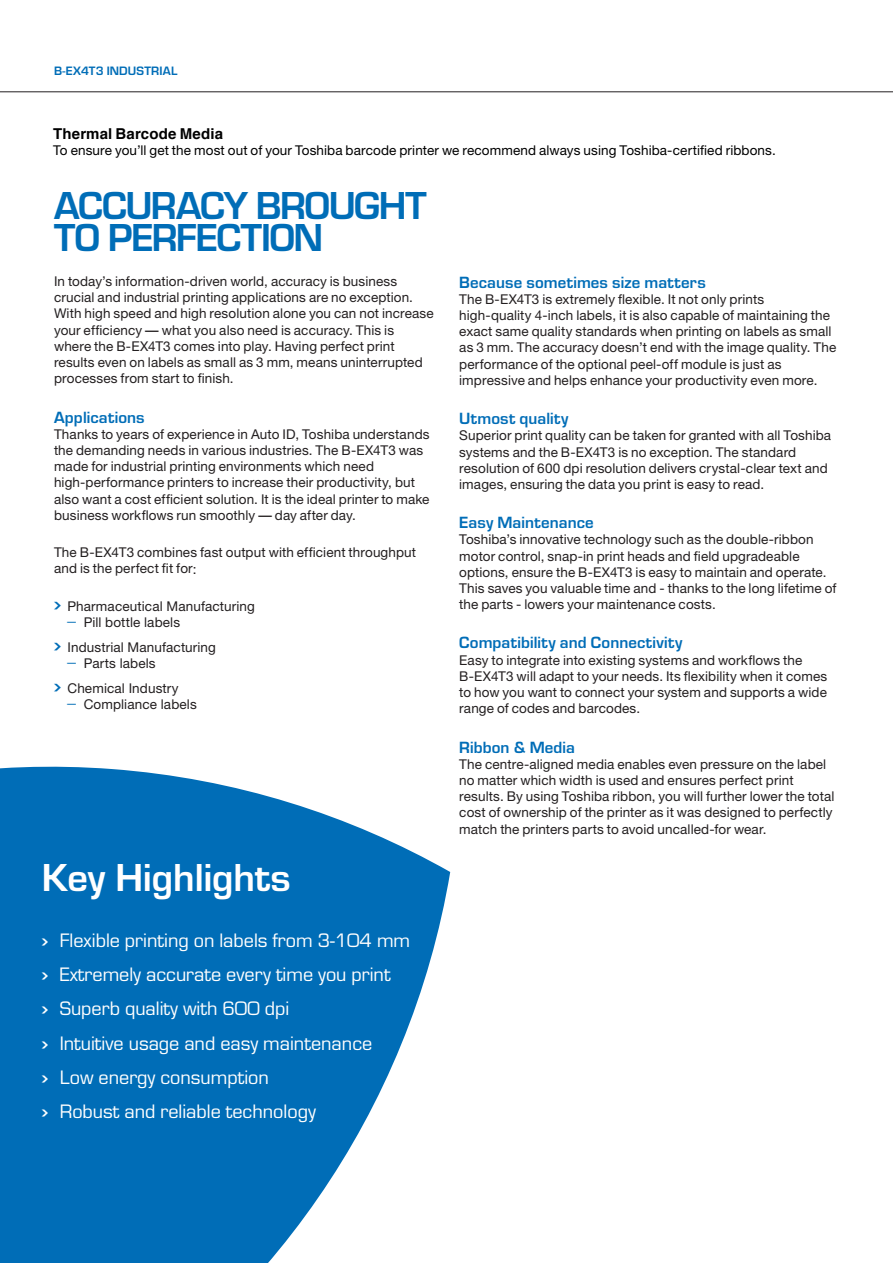
<style>
.page{position:relative;width:893px;height:1263px;background:#fff}
.page>*{position:absolute;margin:0;border:0;box-sizing:border-box;transform-origin:0 0}
.Section_title_gradie{font:600 36px/32.4px "Eurostile LT Std";letter-spacing:-.04em;color:#006db7}
.Highlight_bullets{font:600 36px "Eurostile LT Std";color:#fff}
.Highlight_bullets-2{font:18px "Eurostile LT Std";color:#fff}
.Sub_heading_level_1{font:600 15px "Eurostile LT Std";letter-spacing:.01em;color:#006db7}
.Features_bullets_tex{font:700 15px "Helvetica";letter-spacing:.01em;color:#000001}
.Main_text_BLACK{font:13.5px/16.2px "Helvetica Neue LT Std";letter-spacing:.01em;color:#231f20}
.Features_bullets_tex-2{font:13.5px "Helvetica Neue LT Pro";letter-spacing:.01em;color:#000001}
.t1{font:600 11.25px "Eurostile LT Std";letter-spacing:.01em;color:#006db7}
.s1{font-family:"Eurostile LT Std";font-weight:600}
.s2{font-family:"Chevron";font-size:19.5px;color:#006db7}
.s3{font-family:"Caslon Book BE";font-size:19.5px;color:#006db7}
.s4{font-family:"Chevron"}
</style>
<div class="page">
<hr style="left:0;top:92px;width:893px;height:1px;background:#231f20">
<svg style="left:0;top:766px;width:450px;height:497px;fill:#006db7"></svg>
<p class="t1" style="left:54px;top:64px;width:125px">B-EX4T3 INDUSTRIAL</p>
<p class="Features_bullets_tex" style="left:53px;top:124px;width:171px">Thermal Barcode Media</p>
<p class="Features_bullets_tex-2" style="left:53px;top:142px;width:724px">To ensure you’ll get the most out of your Toshiba barcode printer we recommend always using Toshiba-certified ribbons.</p>
<p class="Section_title_gradie" style="left:54px;top:189px;width:374px">ACCURACY BROUGHT<br>TO PERFECTION</p>
<p class="Main_text_BLACK" style="left:54px;top:273px;width:381px">In today’s information-driven world, accuracy is business crucial and industrial printing applications are no exception.<br>With high speed and high resolution alone you can not increase your efficiency <span class="s1">—</span> what you also need is accuracy. This is where the B-EX4T3 comes into play. Having perfect print results even on labels as small as 3 mm, means uninterrupted processes from start to finish.</p>
<p class="Sub_heading_level_1" style="left:54px;top:408px;width:92px">Applications</p>
<p class="Main_text_BLACK" style="left:54px;top:426px;width:377px">Thanks to years of experience in Auto ID, Toshiba understands the demanding needs in various industries. The B-EX4T3 was made for industrial printing environments which need high-performance printers to increase their productivity, but also want a cost efficient solution. It is the ideal printer to make business workflows run smoothly <span class="s1">—</span> day after day.</p>
<p class="Main_text_BLACK" style="left:54px;top:544px;width:364px">The B-EX4T3 combines fast output with efficient throughput and is the perfect fit for:</p>
<p class="Main_text_BLACK" style="left:54px;top:598px;width:202px"><span class="s2">•</span> Pharmaceutical Manufacturing</p>
<p class="Main_text_BLACK" style="left:67px;top:614px;width:115px"><span class="s3">–</span> Pill bottle labels</p>
<p class="Main_text_BLACK" style="left:54px;top:639px;width:164px"><span class="s2">•</span> Industrial Manufacturing</p>
<p class="Main_text_BLACK" style="left:67px;top:655px;width:90px"><span class="s3">–</span> Parts labels</p>
<p class="Main_text_BLACK" style="left:54px;top:680px;width:126px"><span class="s2">•</span> Chemical Industry</p>
<p class="Main_text_BLACK" style="left:67px;top:696px;width:132px"><span class="s3">–</span> Compliance labels</p>
<p class="Highlight_bullets" style="left:42px;top:855px;width:250px">Key Highlights</p>
<p class="Highlight_bullets-2" style="left:42px;top:929px;width:370px"><span class="s4">•</span> Flexible printing on labels from 3-104 mm</p>
<p class="Highlight_bullets-2" style="left:42px;top:963px;width:350px"><span class="s4">•</span> Extremely accurate every time you print</p>
<p class="Highlight_bullets-2" style="left:42px;top:998px;width:249px"><span class="s4">•</span> Superb quality with 600 dpi</p>
<p class="Highlight_bullets-2" style="left:42px;top:1032px;width:332px"><span class="s4">•</span> Intuitive usage and easy maintenance</p>
<p class="Highlight_bullets-2" style="left:42px;top:1066px;width:229px"><span class="s4">•</span> Low energy consumption</p>
<p class="Highlight_bullets-2" style="left:42px;top:1101px;width:276px"><span class="s4">•</span> Robust and reliable technology</p>
<p class="Sub_heading_level_1" style="left:459px;top:273px;width:248px">Because sometimes size matters</p>
<p class="Main_text_BLACK" style="left:459px;top:291px;width:379px">The B-EX4T3 is extremely flexible. It not only prints high-quality 4-inch labels, it is also capable of maintaining the exact same quality standards when printing on labels as small as 3 mm. The accuracy doesn’t end with the image quality. The performance of the optional peel-off module is just as impressive and helps enhance your productivity even more.</p>
<p class="Sub_heading_level_1" style="left:459px;top:409px;width:111px">Utmost quality</p>
<p class="Main_text_BLACK" style="left:459px;top:427px;width:373px">Superior print quality can be taken for granted with all Toshiba systems and the B-EX4T3 is no exception. The standard resolution of 600 dpi resolution delivers crystal-clear text and images, ensuring the data you print is easy to read.</p>
<p class="Sub_heading_level_1" style="left:459px;top:513px;width:136px">Easy Maintenance</p>
<p class="Main_text_BLACK" style="left:459px;top:531px;width:379px">Toshiba’s innovative technology such as the double-ribbon motor control, snap-in print heads and field upgradeable options, ensure the B-EX4T3 is easy to maintain and operate.<br>This saves you valuable time and - thanks to the long lifetime of the parts - lowers your maintenance costs.</p>
<p class="Sub_heading_level_1" style="left:459px;top:634px;width:225px">Compatibility and Connectivity</p>
<p class="Main_text_BLACK" style="left:459px;top:652px;width:370px">Easy to integrate into existing systems and workflows the B-EX4T3 will adapt to your needs. Its flexibility when it comes to how you want to connect your system and supports a wide range of codes and barcodes.</p>
<p class="Sub_heading_level_1" style="left:459px;top:738px;width:117px">Ribbon &amp; Media</p>
<p class="Main_text_BLACK" style="left:459px;top:756px;width:377px">The centre-aligned media enables even pressure on the label no matter which width is used and ensures perfect print results. By using Toshiba ribbon, you will further lower the total cost of ownership of the printer as it was designed to perfectly match the printers parts to avoid uncalled-for wear.</p>
</div>
